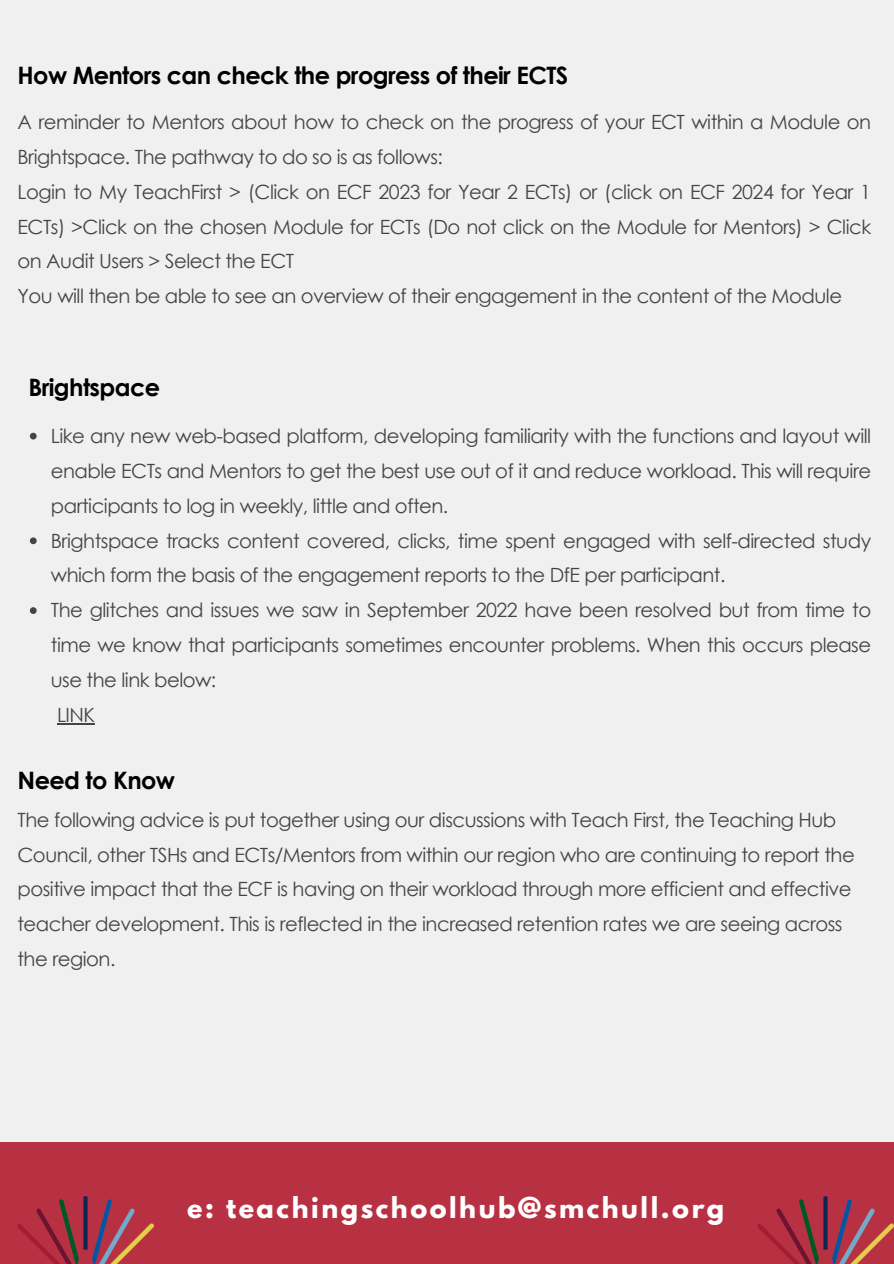
<style>
.page{position:relative;width:894px;height:1264px;background:#fff}
.page>*{position:absolute;margin:0;border:0;box-sizing:border-box;transform-origin:0 0}
.t1{font:700 25.5px "League Spartan";letter-spacing:.1em;color:#fff}
.t2{font:700 24px "Century Gothic";letter-spacing:-.025em;color:#000}
.t3{font:19.65px/34.8px "Century Gothic";letter-spacing:-.025em;color:#444440}
</style>
<div class="page">
<div style="left:0;top:0;width:893px;height:1263px;background:#f1f0f0"></div>
<svg style="left:30px;top:433px;width:7px;height:6px"></svg>
<svg style="left:30px;top:537px;width:7px;height:7px"></svg>
<svg style="left:30px;top:607px;width:7px;height:7px"></svg>
<hr style="left:57px;top:723px;width:38px;height:1px;background:#444440">
<div style="left:0;top:1141px;width:893px;height:122px;background:#b83143"></div>
<img style="left:757px;top:1196px;width:136px;height:67px">
<img style="left:17px;top:1196px;width:137px;height:67px">
<p class="t2" style="left:17px;top:59px;width:552px">How Mentors can check the progress of their ECTS</p>
<h1 class="t3" style="left:17px;top:104px;width:854px">A reminder to Mentors about how to check on the progress of your ECT within a Module on<br>Brightspace. The pathway to do so is as follows:</h1>
<p class="t3" style="left:17px;top:173px;width:854px;text-align:justify">Login to My TeachFirst &gt; (Click on ECF 2023 for Year 2 ECTs) or (click on ECF 2024 for Year 1<br>ECTs) &gt;Click on the chosen Module for ECTs (Do not click on the Module for Mentors) &gt; Click on Audit Users &gt; Select the ECT</p>
<p class="t3" style="left:17px;top:278px;width:825px">You will then be able to see an overview of their engagement in the content of the Module</p>
<p class="t2" style="left:28px;top:371px;width:133px">Brightspace</p>
<p class="t3" style="left:51px;top:418px;width:821px;text-align:justify">Like any new web-based platform, developing familiarity with the functions and layout will enable ECTs and Mentors to get the best use out of it and reduce workload. This will require participants to log in weekly, little and often.</p>
<p class="t3" style="left:51px;top:522px;width:821px">Brightspace tracks content covered, clicks, time spent engaged with self-directed study which form the basis of the engagement reports to the DfE per participant.</p>
<p class="t3" style="left:51px;top:592px;width:821px;text-align:justify">The glitches and issues we saw in September 2022 have been resolved but from time to time we know that participants sometimes encounter problems. When this occurs please use the link below:</p>
<p class="t3" style="left:57px;top:697px;width:40px">LINK</p>
<h1 class="t2" style="left:17px;top:764px;width:159px">Need to Know</h1>
<h2 class="t3" style="left:17px;top:801px;width:838px">The following advice is put together using our discussions with Teach First, the Teaching Hub Council, other TSHs and ECTs/Mentors from within our region who are continuing to report the positive impact that the ECF is having on their workload through more efficient and effective teacher development. This is reflected in the increased retention rates we are seeing across the region.</h2>
<p class="t1" style="left:187px;top:1195px;width:538px">e: teachingschoolhub@smchull.org</p>
</div>
